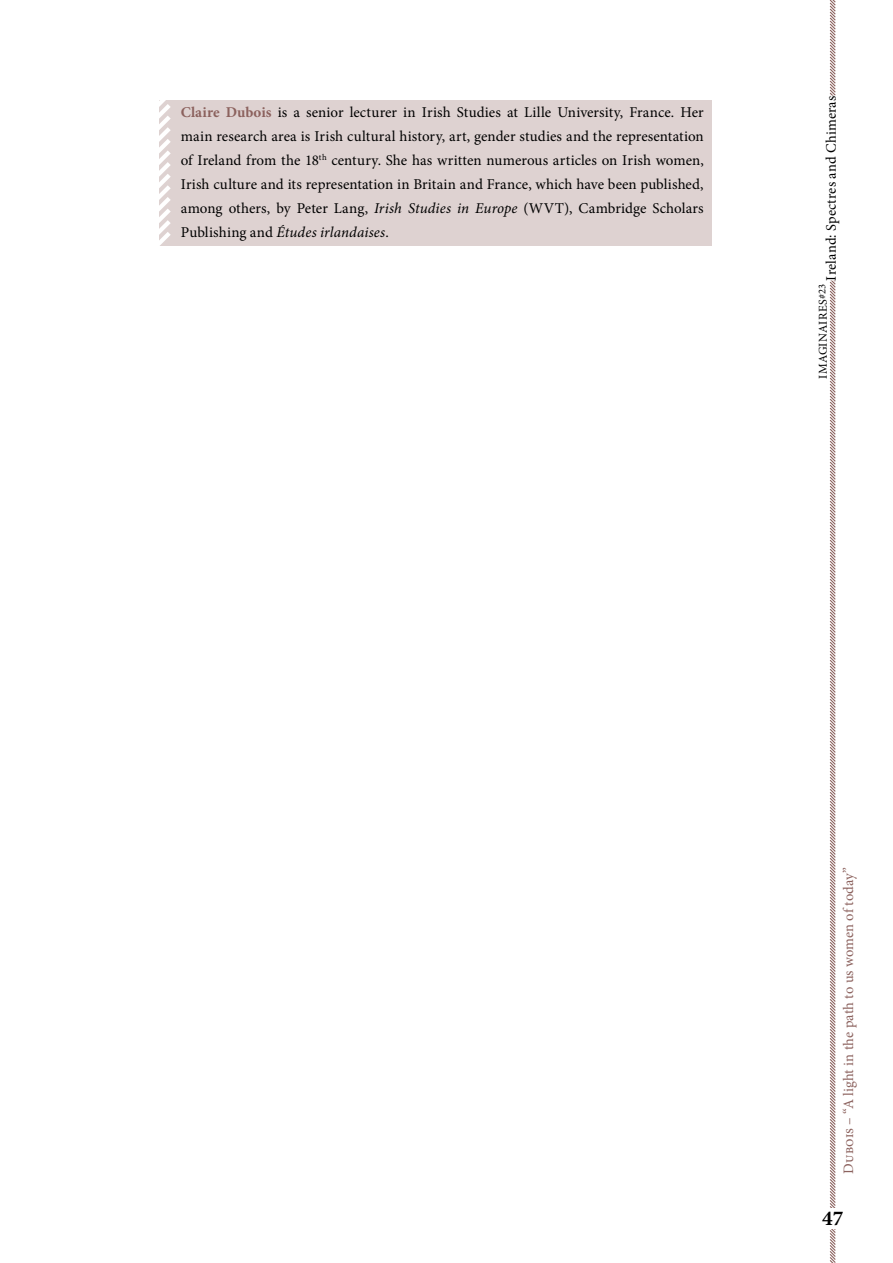
<style>
.page{position:relative;width:893px;height:1263px;background:#fff}
.page>*{position:absolute;margin:0;border:0;box-sizing:border-box;transform-origin:0 0}
.t1{font:700 21.15px "Minion Pro";color:#000}
.EPI_Résumé{font:15px/24px "Minion Pro";letter-spacing:.005em;color:#000;text-align:justify}
.t2{font:14.55px "Minion Pro";color:#8c625e}
.t3{font:14.55px "Minion Pro";letter-spacing:.01em;color:#000}
.t4{font:12px "Minion Pro";letter-spacing:.025em;color:#000}
.s1{font-weight:700;color:#8c625e}
.s2{font-style:italic}
.s3{font-size:10.5px}
</style>
<div class="page">
<svg style="left:829px;top:0;width:7px;height:1263px"></svg>
<div style="left:824px;top:96px;width:27px;height:184px;background:#fff"></div>
<div style="left:823px;top:1208px;width:19px;height:21px;background:#fff"></div>
<div style="left:159px;top:100px;width:553px;height:146px;background:#ded2d1"></div>
<svg style="left:159px;top:100px;width:12px;height:146px"></svg>
<p class="EPI_Résumé" style="left:181px;top:101px;width:525px"><span class="s1">Claire Dubois</span> is a senior lecturer in Irish Studies at Lille University, France. Her main research area is Irish cultural history, art, gender studies and the representation of Ireland from the 18<sup>th</sup> century. She has written numerous articles on Irish women, Irish culture and its representation in Britain and France, which have been published, among others, by Peter Lang, <span class="s2">Irish Studies in Europe</span> (WVT), Cambridge Scholars Publishing and <span class="s2">Études irlandaises</span>.</p>
<p class="t3" style="left:821px;top:280px;width:186px;rotate:-90deg">Ireland: Spectres and Chimeras</p>
<p class="t4" style="left:815px;top:379px;width:96px;rotate:-90deg">IMAGINAIRES<span class="s3">#23</span></p>
<p class="t2" style="left:839px;top:1173px;width:308px;rotate:-90deg">Dubois – “A light in the path to us women of today”</p>
<h1 class="t1" style="left:822px;top:1203px;width:23px">47</h1>
</div>
